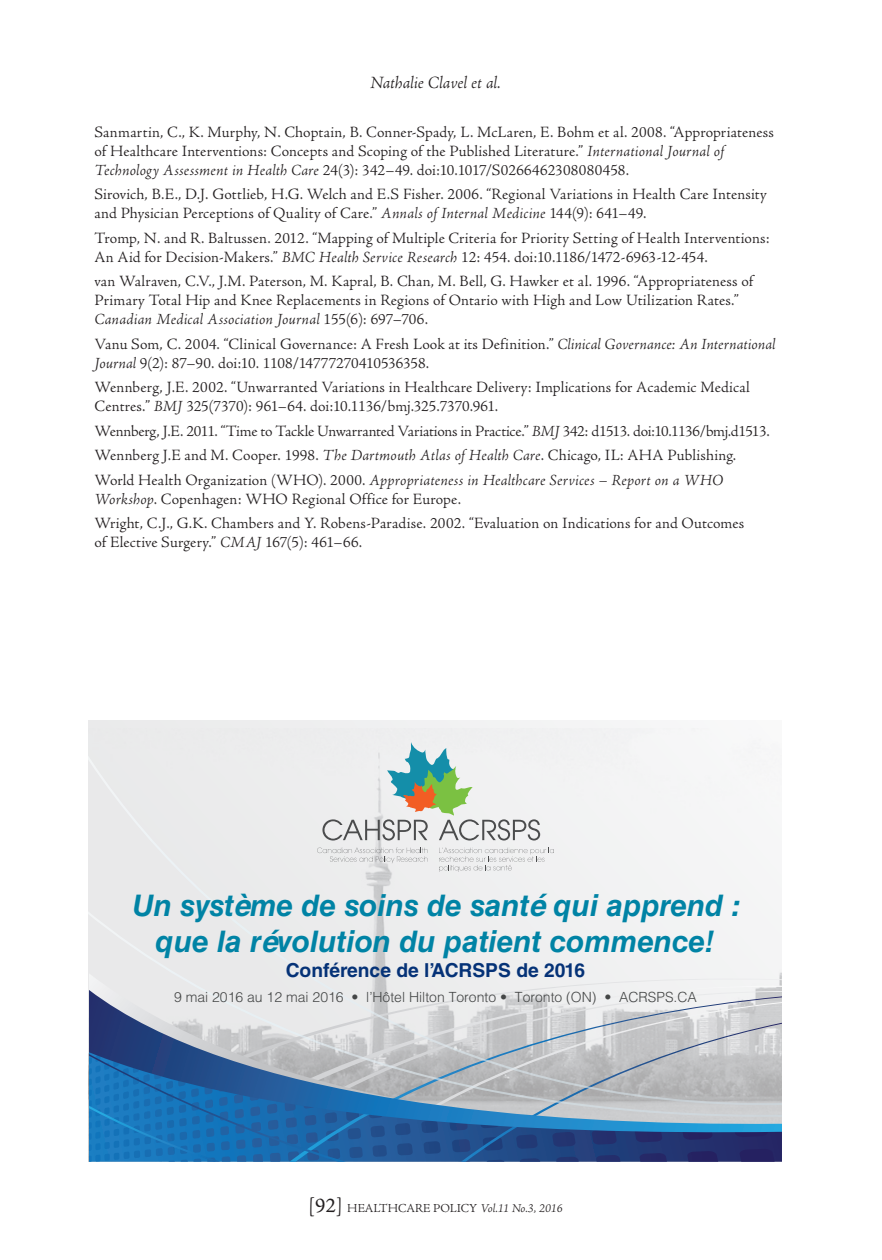
<style>
.page{position:relative;width:882px;height:1260px;background:#fff}
.page>*{position:absolute;margin:0;border:0;box-sizing:border-box;transform-origin:0 0}
.t1{font:italic 700 29.75px/35.7px "Helvetica LT Std";color:#0083a5;text-align:center}
.t2{font:700 19.25px "Helvetica LT Std";color:#053277}
.header_AU_left{font:italic 300 17.5px "Adobe Jenson Pro";letter-spacing:-.005em;color:#231f20}
.body_references{font:300 15.75px/18.9px "Adobe Jenson Pro";letter-spacing:.005em;color:#231f20}
.body_references-2{font:300 15.75px "Adobe Jenson Pro";letter-spacing:-.03em;color:#231f20}
.t3{font:300 14px "Helvetica LT Std";color:#444646}
.t4{font:300 12.25px "Adobe Jenson Pro";color:#231f20}
.s1{font-style:italic}
.s2{font-size:21px}
.s3{font-weight:400;font-size:21px}
</style>
<div class="page">
<div style="left:89px;top:721px;width:693px;height:441px;background:#eff0f1"></div>
<svg style="left:346px;top:1136px;width:436px;height:26px;background:#24417e"></svg>
<svg style="left:346px;top:1117px;width:436px;height:19px;background:#3977ad"></svg>
<svg style="left:89px;top:833px;width:693px;height:284px"></svg>
<svg style="left:89px;top:1017px;width:257px;height:145px;background:#487fb1"></svg>
<svg style="left:317px;top:848px;width:111px;height:15px"></svg>
<svg style="left:439px;top:848px;width:115px;height:24px"></svg>
<svg style="left:322px;top:742px;width:218px;height:99px"></svg>
<p class="header_AU_left" style="left:370px;top:73px;width:132px">Nathalie Clavel et al.</p>
<p class="body_references" style="left:94px;top:123px;width:681px">Sanmartin, C., K. Murphy, N. Choptain, B. Conner-Spady, L. McLaren, E. Bohm et al. 2008. “Appropriateness of Healthcare Interventions: Concepts and Scoping of the Published Literature.” <span class="s1">International Journal of<br>Technology Assessment in Health Care</span> 24(3): 342–49. doi:10.1017/S0266462308080458.</p>
<p class="body_references" style="left:94px;top:185px;width:674px">Sirovich, B.E., D.J. Gottlieb, H.G. Welch and E.S Fisher. 2006. “Regional Variations in Health Care Intensity and Physician Perceptions of Quality of Care.” <span class="s1">Annals of Internal Medicine</span> 144(9): 641–49.</p>
<p class="body_references" style="left:94px;top:229px;width:677px">Tromp, N. and R. Baltussen. 2012. “Mapping of Multiple Criteria for Priority Setting of Health Interventions:<br>An Aid for Decision-Makers.” <span class="s1">BMC Health Service Research</span> 12: 454. doi:10.1186/1472-6963-12-454.</p>
<p class="body_references" style="left:94px;top:272px;width:662px">van Walraven, C.V., J.M. Paterson, M. Kapral, B. Chan, M. Bell, G. Hawker et al. 1996. “Appropriateness of<br>Primary Total Hip and Knee Replacements in Regions of Ontario with High and Low Utilization Rates.”<br><span class="s1">Canadian Medical Association Journal</span> 155(6): 697–706.</p>
<p class="body_references" style="left:94px;top:335px;width:683px">Vanu Som, C. 2004. “Clinical Governance: A Fresh Look at its Definition.” <span class="s1">Clinical Governance: An International<br>Journal</span> 9(2): 87–90. doi:10. 1108/14777270410536358.</p>
<p class="body_references" style="left:94px;top:378px;width:657px">Wennberg, J.E. 2002. “Unwarranted Variations in Healthcare Delivery: Implications for Academic Medical<br>Centres.” <span class="s1">BMJ</span> 325(7370): 961–64. doi:10.1136/bmj.325.7370.961.</p>
<p class="body_references-2" style="left:94px;top:422px;width:677px">Wennberg, J.E. 2011. “Time to Tackle Unwarranted Variations in Practice.” <span class="s1">BMJ</span> 342: d1513. doi:10.1136/bmj.d1513.</p>
<p class="body_references" style="left:94px;top:446px;width:643px">Wennberg J.E and M. Cooper. 1998. <span class="s1">The Dartmouth Atlas of Health Care</span>. Chicago, IL: AHA Publishing.</p>
<p class="body_references" style="left:94px;top:471px;width:630px">World Health Organization (WHO). 2000. <span class="s1">Appropriateness in Healthcare Services – Report on a WHO<br>Workshop</span>. Copenhagen: WHO Regional Office for Europe.</p>
<p class="body_references" style="left:94px;top:514px;width:651px">Wright, C.J., G.K. Chambers and Y. Robens-Paradise. 2002. “Evaluation on Indications for and Outcomes of Elective Surgery.” <span class="s1">CMAJ</span> 167(5): 461–66.</p>
<p class="t1" style="left:132px;top:888px;width:611px">Un système de soins de santé qui apprend : que la révolution du patient commence!</p>
<p class="t2" style="left:286px;top:959px;width:301px">Conférence de l’ACRSPS de 2016</p>
<p class="t3" style="left:174px;top:988px;width:524px">9 mai 2016 au 12 mai 2016 • l’Hôtel Hilton Toronto • Toronto (ON) • ACRSPS.CA</p>
<p class="t4" style="left:308px;top:1201px;width:256px"><span class="s2">[</span><span class="s3">92</span><span class="s2">]</span> HEALTHCARE POLICY <span class="s1">Vol.11 No.3, 2016</span></p>
</div>
